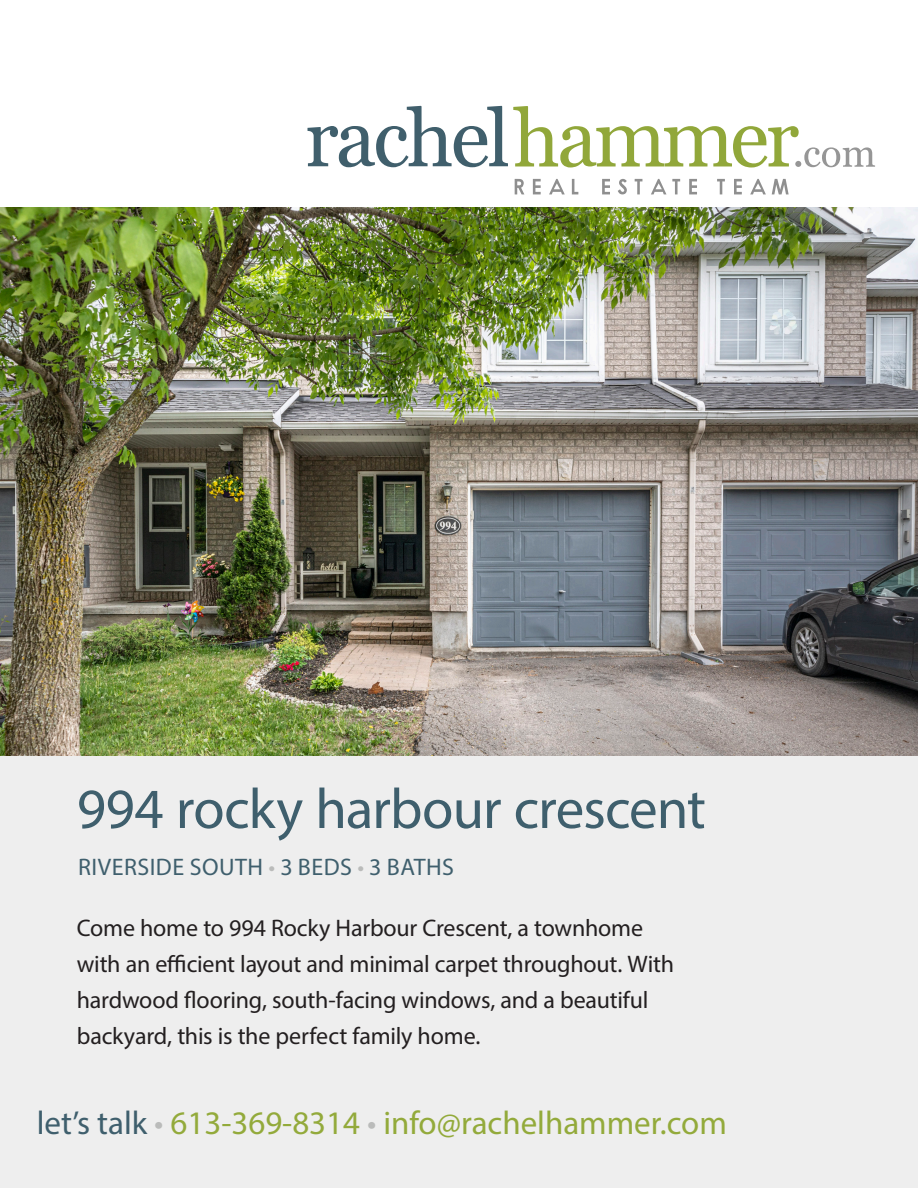
<style>
.page{position:relative;width:918px;height:1188px;background:#fff}
.page>*{position:absolute;margin:0;border:0;box-sizing:border-box;transform-origin:0 0}
.Header_1{font:57px "Myriad Pro";letter-spacing:-.015em;color:#3f5f6d}
.t1{font:33px "Myriad Pro";color:#93aa3b}
.Body{font:24px/36px "Myriad Pro";letter-spacing:-.01em;color:#231f20}
.Fast_Notes{font:24px "Myriad Pro";letter-spacing:.02em;color:#3f5f6d}
.s1{color:#babbba}
.s2{color:#3f5f6d}
</style>
<div class="page">
<div style="left:0;top:207px;width:918px;height:981px;background:#eee"></div>
<svg style="left:515px;top:179px;width:9px;height:15px"></svg>
<svg style="left:533px;top:179px;width:8px;height:15px"></svg>
<svg style="left:549px;top:179px;width:16px;height:15px"></svg>
<svg style="left:572px;top:179px;width:6px;height:15px"></svg>
<svg style="left:602px;top:179px;width:8px;height:15px"></svg>
<svg style="left:618px;top:179px;width:9px;height:15px"></svg>
<svg style="left:635px;top:179px;width:7px;height:15px"></svg>
<svg style="left:651px;top:179px;width:15px;height:15px"></svg>
<svg style="left:672px;top:179px;width:8px;height:15px"></svg>
<svg style="left:689px;top:179px;width:8px;height:15px"></svg>
<svg style="left:717px;top:179px;width:8px;height:15px"></svg>
<svg style="left:734px;top:179px;width:8px;height:15px"></svg>
<svg style="left:750px;top:179px;width:16px;height:15px"></svg>
<svg style="left:772px;top:179px;width:17px;height:15px"></svg>
<svg style="left:308px;top:106px;width:567px;height:61px"></svg>
<img style="left:0;top:207px;width:918px;height:549px">
<p class="Header_1" style="left:77px;top:774px;width:631px">994 rocky harbour crescent</p>
<p class="Fast_Notes" style="left:78px;top:852px;width:377px">RIVERSIDE SOUTH <span class="s1">•</span> 3 BEDS <span class="s1">•</span> 3 BATHS</p>
<p class="Body" style="left:77px;top:910px;width:599px">Come home to 994 Rocky Harbour Crescent, a townhome with an efficient layout and minimal carpet throughout. With hardwood flooring, south-facing windows, and a beautiful backyard, this is the perfect family home.</p>
<p class="t1" style="left:37px;top:1103px;width:692px"><span class="s2">let’s talk</span> <span class="s1">•</span> 613-369-8314 <span class="s1">•</span> info@rachelhammer.com</p>
</div>
